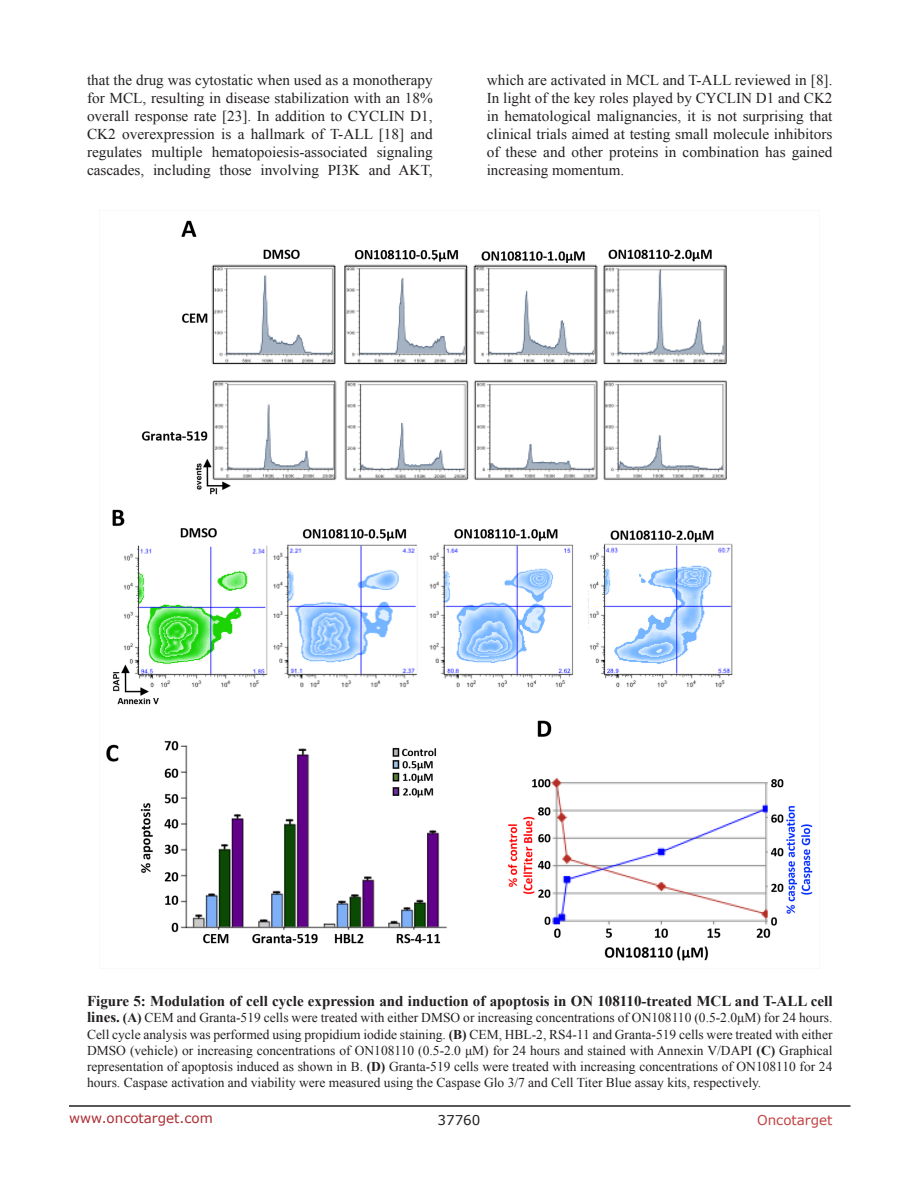
<style>
.page{position:relative;width:918px;height:1188px;background:#fff}
.page>*{position:absolute;margin:0;border:0;box-sizing:border-box;transform-origin:0 0}
.BodyText{font:15px/18px "Times New Roman";color:#231f20;text-align:justify}
.figuretext{font:700 15px "Times New Roman";color:#231f20}
.figuretext-2{font:13.5px/16.2px "Times New Roman";color:#231f20;text-align:justify}
.t1{font:13.5px "Verdana";color:#ac2b31}
.t2{font:13.5px "Verdana";color:#c24141}
.t3{font:13.5px "Verdana";color:#231f20}
.s1{font-weight:700;font-size:15px}
.s2{font-weight:700}
</style>
<div class="page">
<hr style="left:69px;top:1105px;width:781px;height:2px;background:#231f20">
<img style="left:106px;top:220px;width:707px;height:741px">
<p class="BodyText" style="left:87px;top:71px;width:347px">that the drug was cytostatic when used as a monotherapy for MCL, resulting in disease stabilization with an 18% overall response rate [23]. In addition to CYCLIN D1, CK2 overexpression is a hallmark of T-ALL [18] and regulates multiple hematopoiesis-associated signaling cascades, including those involving PI3K and AKT,</p>
<p class="BodyText" style="left:487px;top:71px;width:347px">which are activated in MCL and T-ALL reviewed in [8].<br>In light of the key roles played by CYCLIN D1 and CK2 in hematological malignancies, it is not surprising that clinical trials aimed at testing small molecule inhibitors of these and other proteins in combination has gained increasing momentum.</p>
<p class="figuretext" style="left:87px;top:991px;width:747px">Figure 5: Modulation of cell cycle expression and induction of apoptosis in ON 108110-treated MCL and T-ALL cell</p>
<p class="figuretext-2" style="left:87px;top:1010px;width:747px"><span class="s1">lines.</span> <span class="s2">(A)</span> CEM and Granta-519 cells were treated with either DMSO or increasing concentrations of ON108110 (0.5-2.0μM) for 24 hours.<br>Cell cycle analysis was performed using propidium iodide staining. <span class="s2">(B)</span> CEM, HBL-2, RS4-11 and Granta-519 cells were treated with either DMSO (vehicle) or increasing concentrations of ON108110 (0.5-2.0 μM) for 24 hours and stained with Annexin V/DAPI <span class="s2">(C)</span> Graphical representation of apoptosis induced as shown in B. <span class="s2">(D)</span> Granta-519 cells were treated with increasing concentrations of ON108110 for 24 hours. Caspase activation and viability were measured using the Caspase Glo 3/7 and Cell Titer Blue assay kits, respectively.</p>
<p class="t1" style="left:69px;top:1109px;width:145px">www.oncotarget.com</p>
<p class="t3" style="left:438px;top:1111px;width:44px">37760</p>
<p class="t2" style="left:757px;top:1111px;width:77px">Oncotarget</p>
</div>
